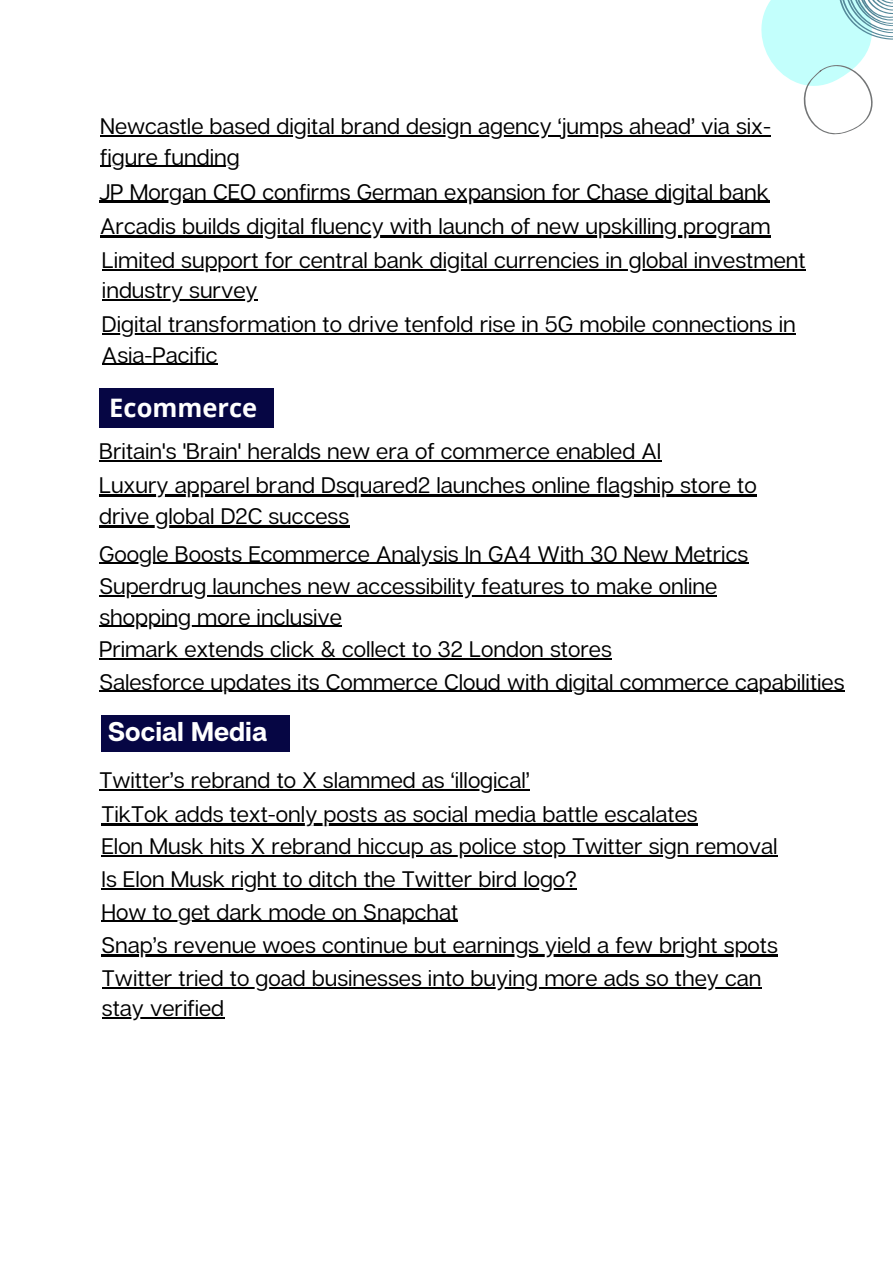
<style>
.page{position:relative;width:893px;height:1264px;background:#fff}
.page>*{position:absolute;margin:0;border:0;box-sizing:border-box;transform-origin:0 0}
.t1{font:700 27px "Articulat CF";color:#fff}
.t2{font:700 25.5px "Open Sans";color:#fff}
.t3{font:22.5px/30.3px "Articulat CF";color:#000}
</style>
<div class="page">
<svg style="left:761px;top:0;width:131px;height:134px"></svg>
<div style="left:101px;top:715px;width:189px;height:37px;background:#060644"></div>
<div style="left:99px;top:388px;width:175px;height:39px;background:#060644"></div>
<hr style="left:99px;top:789px;width:430px;height:1px;background:#000">
<hr style="left:99px;top:460px;width:562px;height:1px;background:#000">
<hr style="left:99px;top:494px;width:657px;height:2px;background:#000">
<hr style="left:99px;top:525px;width:250px;height:3px;background:#000">
<hr style="left:101px;top:823px;width:596px;height:2px;background:#000">
<hr style="left:101px;top:855px;width:676px;height:1px;background:#000">
<hr style="left:101px;top:888px;width:476px;height:1px;background:#000">
<hr style="left:99px;top:691px;width:745px;height:1px;background:#000">
<hr style="left:99px;top:562px;width:649px;height:2px;background:#000">
<hr style="left:99px;top:595px;width:618px;height:1px;background:#000">
<hr style="left:99px;top:625px;width:243px;height:1px;background:#000">
<hr style="left:99px;top:658px;width:512px;height:1px;background:#000">
<hr style="left:100px;top:135px;width:671px;height:1px;background:#000">
<hr style="left:100px;top:166px;width:140px;height:1px;background:#000">
<hr style="left:99px;top:201px;width:670px;height:2px;background:#000">
<hr style="left:100px;top:235px;width:670px;height:3px;background:#000">
<hr style="left:102px;top:269px;width:703px;height:1px;background:#000">
<hr style="left:102px;top:299px;width:155px;height:2px;background:#000">
<hr style="left:102px;top:333px;width:693px;height:1px;background:#000">
<hr style="left:102px;top:364px;width:115px;height:1px;background:#000">
<hr style="left:101px;top:920px;width:357px;height:2px;background:#000">
<hr style="left:101px;top:954px;width:676px;height:2px;background:#000">
<hr style="left:102px;top:987px;width:659px;height:1px;background:#000">
<hr style="left:102px;top:1017px;width:122px;height:1px;background:#000">
<p class="t3" style="left:100px;top:111px;width:672px">Newcastle based digital brand design agency ‘jumps ahead’ via six&shy;figure funding</p>
<p class="t3" style="left:99px;top:176px;width:671px">JP Morgan CEO confirms German expansion for Chase digital bank</p>
<p class="t3" style="left:100px;top:211px;width:672px">Arcadis builds digital fluency with launch of new upskilling program</p>
<p class="t3" style="left:102px;top:244px;width:705px">Limited support for central bank digital currencies in global investment industry survey</p>
<p class="t3" style="left:102px;top:308px;width:695px">Digital transformation to drive tenfold rise in 5G mobile connections in<br>Asia-Pacific</p>
<p class="t2" style="left:109px;top:390px;width:149px">Ecommerce</p>
<p class="t3" style="left:99px;top:435px;width:563px">Britain's 'Brain' heralds new era of commerce enabled AI</p>
<p class="t3" style="left:99px;top:468px;width:659px;line-height:31.5px">Luxury apparel brand Dsquared2 launches online flagship store to drive global D2C success</p>
<p class="t3" style="left:99px;top:538px;width:650px">Google Boosts Ecommerce Analysis In GA4 With 30 New Metrics</p>
<p class="t3" style="left:99px;top:570px;width:619px">Superdrug launches new accessibility features to make online shopping more inclusive</p>
<p class="t3" style="left:99px;top:633px;width:514px">Primark extends click &amp; collect to 32 London stores</p>
<p class="t3" style="left:99px;top:666px;width:746px">Salesforce updates its Commerce Cloud with digital commerce capabilities</p>
<p class="t1" style="left:108px;top:714px;width:161px">Social Media</p>
<p class="t3" style="left:99px;top:764px;width:432px">Twitter’s rebrand to X slammed as ‘illogical’</p>
<p class="t3" style="left:101px;top:798px;width:597px">TikTok adds text-only posts as social media battle escalates</p>
<p class="t3" style="left:101px;top:830px;width:677px">Elon Musk hits X rebrand hiccup as police stop Twitter sign removal</p>
<p class="t3" style="left:101px;top:863px;width:477px">Is Elon Musk right to ditch the Twitter bird logo?</p>
<p class="t3" style="left:101px;top:896px;width:358px">How to get dark mode on Snapchat</p>
<p class="t3" style="left:101px;top:929px;width:677px">Snap’s revenue woes continue but earnings yield a few bright spots</p>
<p class="t3" style="left:102px;top:962px;width:661px">Twitter tried to goad businesses into buying more ads so they can stay verified</p>
</div>
